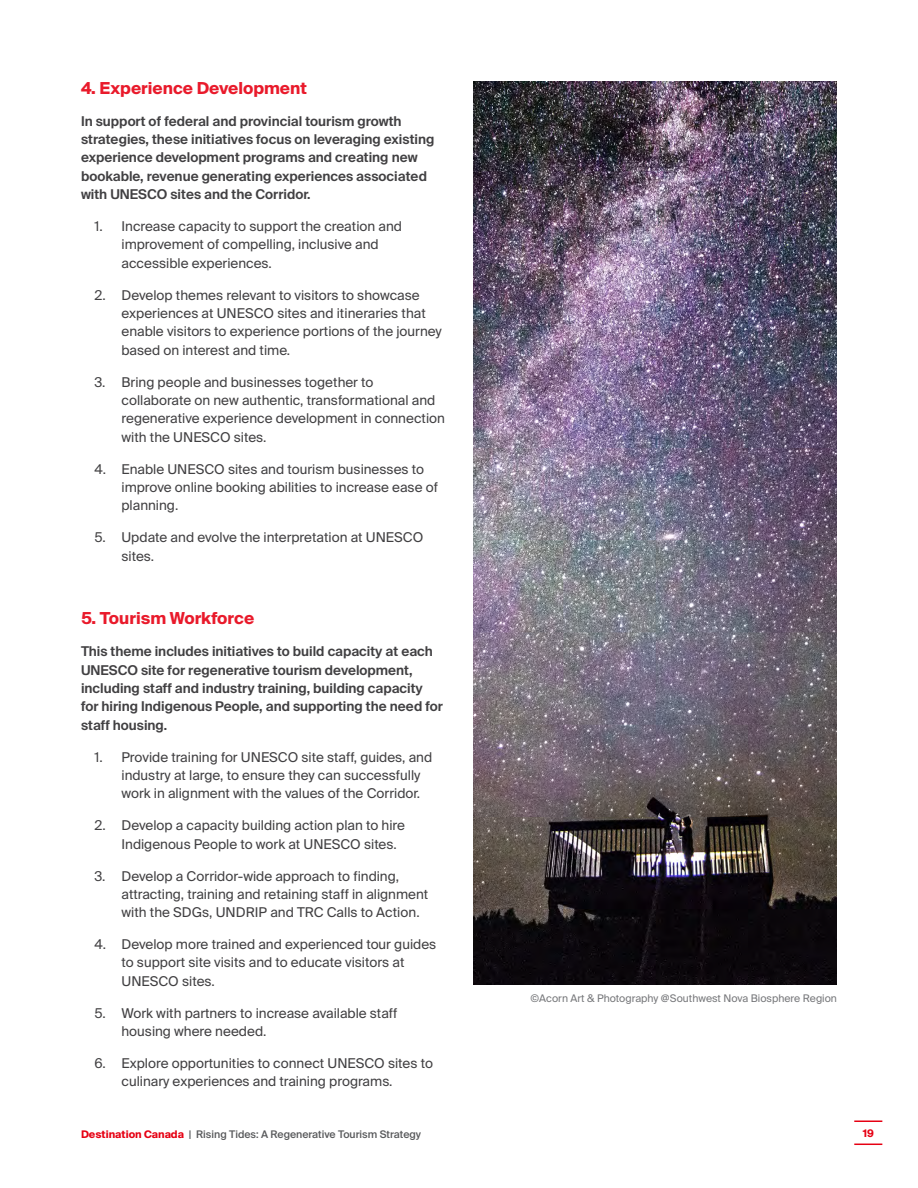
<style>
.page{position:relative;width:918px;height:1188px;background:#fff}
.page>*{position:absolute;margin:0;border:0;box-sizing:border-box;transform-origin:0 0}
.t1{font:700 16.5px "Suisse Intl";color:#e91a2b}
.t2{font:13.5px/18.3px "Suisse Intl";color:#414042}
.t3{font:600 13.5px/18.3px "Suisse Intl";color:#414042}
.t4{font:500 10.5px "Suisse Intl";color:#58595b}
.t5{font:10.5px "Suisse Intl";color:#77787b}
.t6{font:700 10.5px "Suisse Intl";color:#e60013}
.s1{font-weight:700;color:#e60013}
</style>
<div class="page">
<hr style="left:854px;top:1120px;width:28px;height:2px;background:#e60013">
<svg style="left:854px;top:1144px;width:28px;height:1px"></svg>
<img style="left:473px;top:81px;width:364px;height:904px">
<p class="t1" style="left:81px;top:78px;width:227px">4. Experience Development</p>
<p class="t3" style="left:81px;top:112px;width:355px">In support of federal and provincial tourism growth strategies, these initiatives focus on leveraging existing experience development programs and creating new bookable, revenue generating experiences associated with UNESCO sites and the Corridor.</p>
<p class="t2" style="left:122px;top:217px;width:282px;text-indent:-27px">1. Increase capacity to support the creation and improvement of compelling, inclusive and accessible experiences.</p>
<p class="t2" style="left:122px;top:286px;width:322px;text-indent:-27px">2. Develop themes relevant to visitors to showcase experiences at UNESCO sites and itineraries that enable visitors to experience portions of the journey based on interest and time.</p>
<p class="t2" style="left:122px;top:373px;width:325px;text-indent:-27px">3. Bring people and businesses together to collaborate on new authentic, transformational and regenerative experience development in connection with the UNESCO sites.</p>
<p class="t2" style="left:122px;top:460px;width:318px;text-indent:-27px">4. Enable UNESCO sites and tourism businesses to improve online booking abilities to increase ease of planning.</p>
<p class="t2" style="left:122px;top:528px;width:303px;text-indent:-27px">5. Update and evolve the interpretation at UNESCO sites.</p>
<p class="t1" style="left:81px;top:609px;width:175px">5. Tourism Workforce</p>
<p class="t3" style="left:81px;top:642px;width:363px">This theme includes initiatives to build capacity at each UNESCO site for regenerative tourism development, including staff and industry training, building capacity for hiring Indigenous People, and supporting the need for staff housing.</p>
<p class="t2" style="left:122px;top:748px;width:312px;text-indent:-27px">1. Provide training for UNESCO site staff, guides, and industry at large, to ensure they can successfully work in alignment with the values of the Corridor.</p>
<p class="t2" style="left:122px;top:816px;width:285px;text-indent:-27px">2. Develop a capacity building action plan to hire<br>Indigenous People to work at UNESCO sites.</p>
<p class="t2" style="left:122px;top:867px;width:308px;text-indent:-27px">3. Develop a Corridor-wide approach to finding, attracting, training and retaining staff in alignment with the SDGs, UNDRIP and TRC Calls to Action.</p>
<p class="t2" style="left:122px;top:935px;width:316px;text-indent:-27px">4. Develop more trained and experienced tour guides to support site visits and to educate visitors at<br>UNESCO sites.</p>
<p class="t2" style="left:122px;top:1004px;width:277px;text-indent:-27px">5. Work with partners to increase available staff housing where needed.</p>
<p class="t2" style="left:122px;top:1054px;width:313px;text-indent:-27px">6. Explore opportunities to connect UNESCO sites to culinary experiences and training programs.</p>
<p class="t5" style="left:531px;top:992px;width:308px">©Acorn Art &amp; Photography @Southwest Nova Biosphere Region</p>
<p class="t4" style="left:81px;top:1128px;width:342px"><span class="s1">Destination Canada</span> | Rising Tides: A Regenerative Tourism Strategy</p>
<p class="t6" style="left:863px;top:1127px;width:13px">19</p>
</div>
